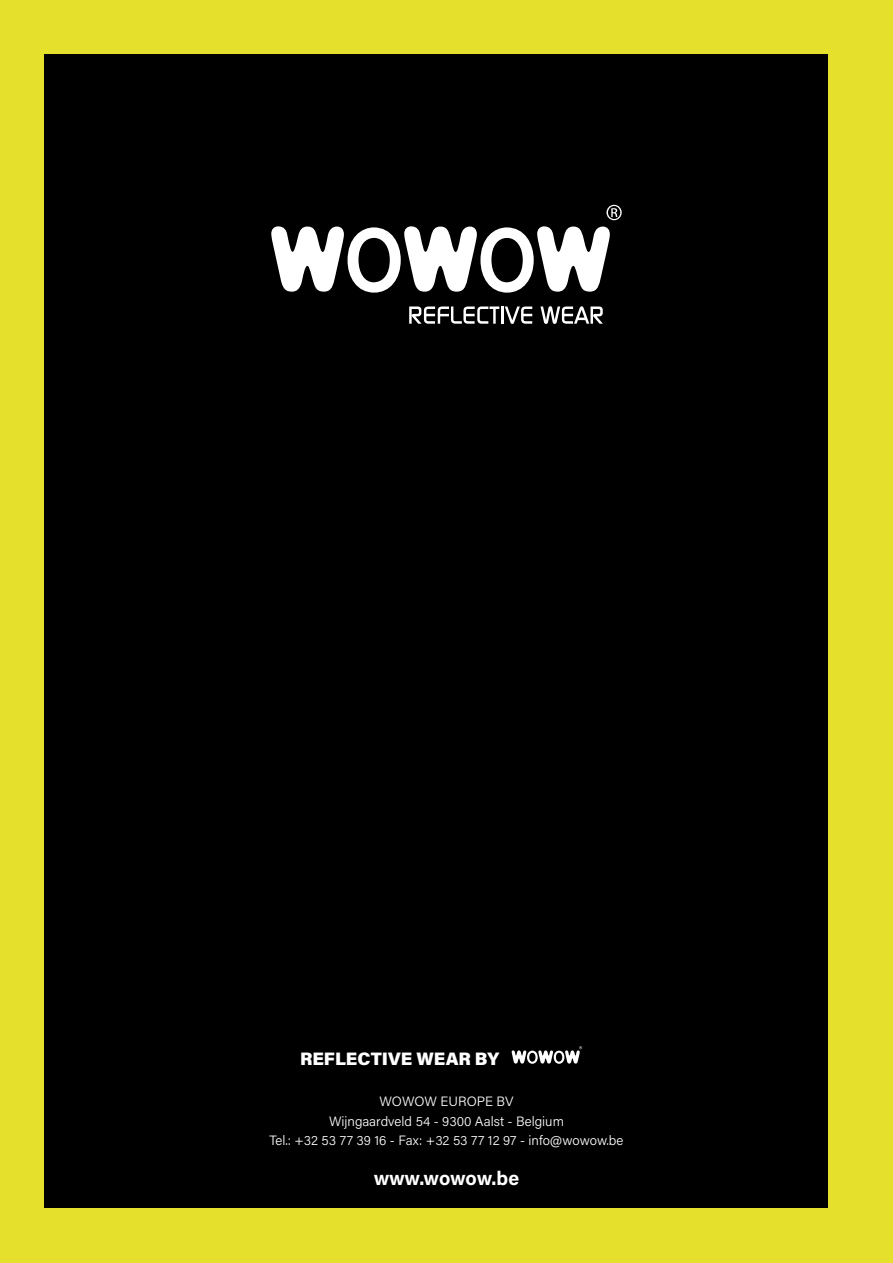
<style>
.page{position:relative;width:893px;height:1263px;background:#e4e02c}
.page>*{position:absolute;margin:0;border:0;box-sizing:border-box;transform-origin:0 0}
.t1{font:700 19.5px "Acumin Pro";letter-spacing:-.015em;color:#fff}
.t2{font:900 18px "Acumin Pro";color:#fff}
.t3{font:300 13.5px/19.5px "Acumin Pro";color:#fff;text-align:center}
</style>
<div class="page">
<div style="left:44px;top:55px;width:784px;height:1153px;background:#000"></div>
<svg style="left:409px;top:306px;width:123px;height:18px"></svg>
<svg style="left:540px;top:306px;width:63px;height:18px"></svg>
<svg style="left:606px;top:205px;width:16px;height:15px"></svg>
<svg style="left:271px;top:226px;width:339px;height:67px"></svg>
<svg style="left:512px;top:1046px;width:70px;height:18px"></svg>
<h2 class="t2" style="left:300px;top:1046px;width:201px">REFLECTIVE WEAR BY</h2>
<p class="t3" style="left:270px;top:1091px;width:355px">WOWOW EUROPE BV<br>Wijngaardveld 54 - 9300 Aalst - Belgium<br>Tel.: +32 53 77 39 16 - Fax: +32 53 77 12 97 - info@wowow.be</p>
<h1 class="t1" style="left:374px;top:1164px;width:147px">www.wowow.be</h1>
</div>
